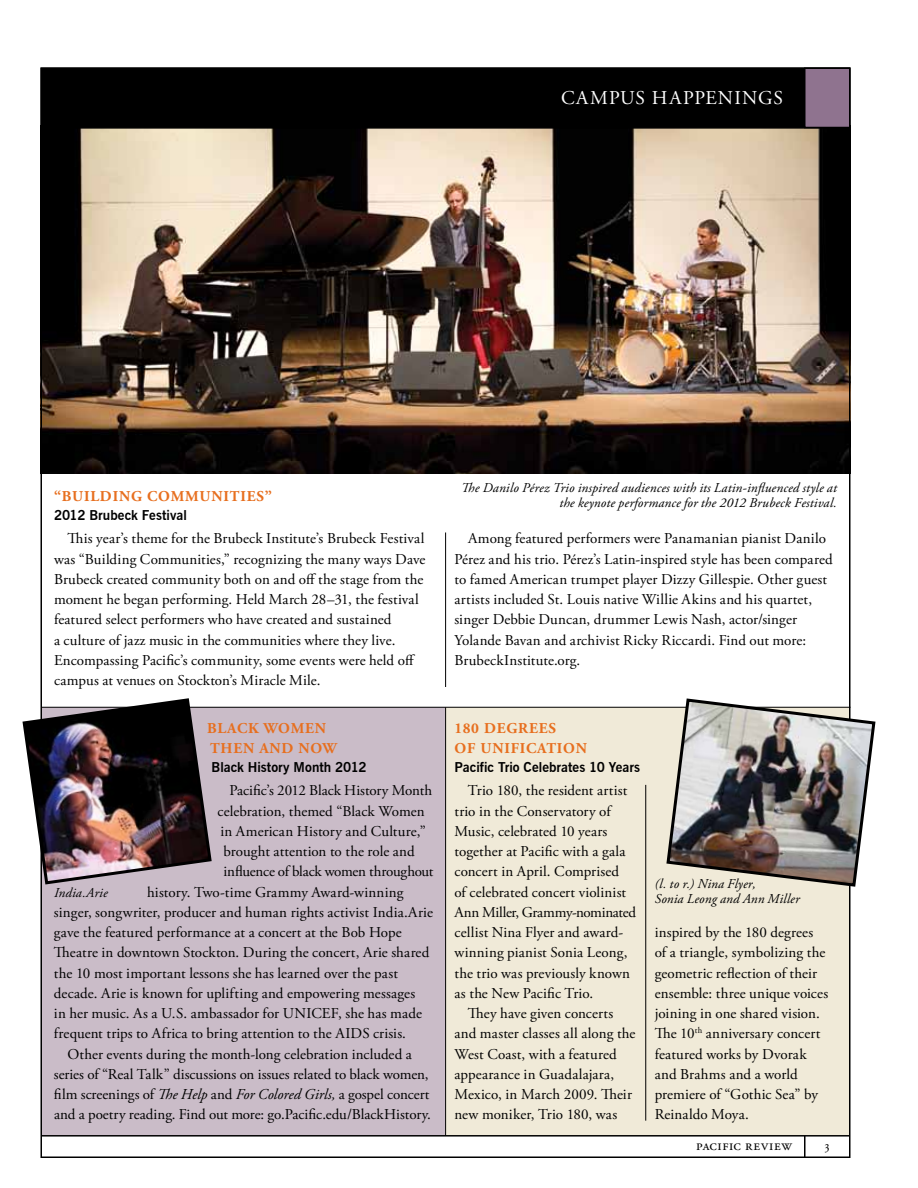
<style>
.page{position:relative;width:918px;height:1188px;background:#fff}
.page>*{position:absolute;margin:0;border:0;box-sizing:border-box;transform-origin:0 0}
.t1{font:19.5px "Adobe Garamond Pro";color:#fff}
.t2{font:15px/20.2px "Adobe Garamond Pro";letter-spacing:.005em;color:#000}
.t3{font:700 15px/19.5px "Adobe Garamond Pro";letter-spacing:.055em;color:#e76f1f}
.t4{font:15px "Adobe Garamond Pro";letter-spacing:-.02em;color:#000}
.t5{font:italic 13.5px/15px "Adobe Garamond Pro";letter-spacing:.01em;color:#000;text-align:right}
.t6{font:700 13.5px "News Gothic BT";color:#000}
.t7{font:13.5px "Adobe Garamond Pro";color:#000}
.s1{font-style:italic}
</style>
<div class="page">
<hr style="left:804px;top:1136px;width:2px;height:21px;background:#000">
<div style="left:41px;top:707px;width:405px;height:429px;background:#cabcc8"></div>
<div style="left:446px;top:707px;width:404px;height:429px;background:#f0ead8"></div>
<img style="left:43px;top:129px;width:804px;height:344px">
<hr style="left:645px;top:785px;width:1px;height:336px;background:#000">
<hr style="left:445px;top:532px;width:1px;height:155px;background:#000">
<hr style="left:41px;top:707px;width:809px;height:1px;background:#000">
<hr style="left:445px;top:707px;width:1px;height:429px;background:#000">
<hr style="left:41px;top:1135px;width:809px;height:2px;background:#000">
<div style="left:40px;top:68px;width:810px;height:61px;background:#000;border:2px solid #000"></div>
<div style="left:804px;top:68px;width:46px;height:60px;background:#8f738f;border:2px solid #000"></div>
<img style="left:665px;top:697px;width:211px;height:191px">
<img style="left:22px;top:697px;width:191px;height:189px">
<h1 class="t1" style="left:561px;top:86px;width:30px">Campus</h1>
<h1 class="t1" style="left:652px;top:86px;width:32px">Happenings</h1>
<p class="t5" style="left:461px;top:481px;width:377px">The Danilo Pérez Trio inspired audiences with its Latin-influenced style at the keynote performance for the 2012 Brubeck Festival.</p>
<p class="t3" style="left:54px;top:486px;width:219px">“BUILDING COMMUNITIES”</p>
<p class="t6" style="left:54px;top:507px;width:134px">2012 Brubeck Festival</p>
<p class="t2" style="left:54px;top:529px;width:373px;text-indent:14px">This year’s theme for the Brubeck Institute’s Brubeck Festival was “Building Communities,” recognizing the many ways Dave Brubeck created community both on and off the stage from the moment he began performing. Held March 28–31, the festival featured select performers who have created and sustained<br>a culture of jazz music in the communities where they live.<br>Encompassing Pacific’s community, some events were held off campus at venues on Stockton’s Miracle Mile.</p>
<p class="t2" style="left:454px;top:529px;width:380px;text-indent:14px">Among featured performers were Panamanian pianist Danilo Pérez and his trio. Pérez’s Latin-inspired style has been compared to famed American trumpet player Dizzy Gillespie. Other guest artists included St. Louis native Willie Akins and his quartet, singer Debbie Duncan, drummer Lewis Nash, actor/singer Yolande Bavan and archivist Ricky Riccardi. Find out more:<br>BrubeckInstitute.org.</p>
<p class="t3" style="left:207px;top:719px;width:133px">BLACK WOMEN<br>THEN AND NOW</p>
<p class="t6" style="left:212px;top:759px;width:157px">Black History Month 2012</p>
<p class="t2" style="left:230px;top:781px;width:204px">Pacific’s 2012 Black History Month</p>
<p class="t2" style="left:218px;top:801px;width:209px">celebration, themed “Black Women</p>
<p class="t2" style="left:220px;top:822px;width:207px">in American History and Culture,”</p>
<p class="t2" style="left:224px;top:842px;width:193px">brought attention to the role and</p>
<p class="t4" style="left:224px;top:863px;width:211px">influence of black women throughout</p>
<p class="t2" style="left:147px;top:882px;width:258px">history. Two-time Grammy Award-winning</p>
<p class="t2" style="left:54px;top:903px;width:381px">singer, songwriter, producer and human rights activist India.Arie</p>
<p class="t2" style="left:54px;top:923px;width:349px">gave the featured performance at a concert at the Bob Hope</p>
<p class="t2" style="left:54px;top:943px;width:377px">Theatre in downtown Stockton. During the concert, Arie shared</p>
<p class="t2" style="left:54px;top:963px;width:346px">the 10 most important lessons she has learned over the past</p>
<p class="t2" style="left:54px;top:984px;width:363px">decade. Arie is known for uplifting and empowering messages</p>
<p class="t2" style="left:54px;top:1004px;width:370px">in her music. As a U.S. ambassador for UNICEF, she has made</p>
<p class="t2" style="left:54px;top:1024px;width:354px">frequent trips to Africa to bring attention to the AIDS crisis.</p>
<p class="t2" style="left:67px;top:1044px;width:346px">Other events during the month-long celebration included a</p>
<p class="t2" style="left:54px;top:1065px;width:376px">series of “Real Talk” discussions on issues related to black women,</p>
<p class="t2" style="left:54px;top:1085px;width:377px">film screenings of <span class="s1">The Help</span> and <span class="s1">For Colored Girls,</span> a gospel concert</p>
<p class="t2" style="left:54px;top:1105px;width:379px">and a poetry reading. Find out more: go.Pacific.edu/BlackHistory.</p>
<p class="t3" style="left:454px;top:719px;width:134px">180 DEGREES<br>OF UNIFICATION</p>
<p class="t6" style="left:454px;top:759px;width:187px">Pacific Trio Celebrates 10 Years</p>
<p class="t2" style="left:468px;top:781px;width:161px">Trio 180, the resident artist</p>
<p class="t2" style="left:454px;top:801px;width:158px">trio in the Conservatory of</p>
<p class="t2" style="left:454px;top:822px;width:154px">Music, celebrated 10 years</p>
<p class="t2" style="left:454px;top:842px;width:173px">together at Pacific with a gala</p>
<p class="t2" style="left:454px;top:862px;width:166px">concert in April. Comprised</p>
<p class="t2" style="left:454px;top:882px;width:173px">of celebrated concert violinist</p>
<p class="t4" style="left:454px;top:903px;width:183px">Ann Miller, Grammy-nominated</p>
<p class="t2" style="left:454px;top:923px;width:170px">cellist Nina Flyer and award-</p>
<p class="t2" style="left:454px;top:943px;width:175px">winning pianist Sonia Leong,</p>
<p class="t2" style="left:454px;top:963px;width:177px">the trio was previously known</p>
<p class="t2" style="left:454px;top:984px;width:140px">as the New Pacific Trio.</p>
<p class="t2" style="left:468px;top:1004px;width:147px">They have given concerts</p>
<p class="t2" style="left:454px;top:1024px;width:183px">and master classes all along the</p>
<p class="t2" style="left:454px;top:1044px;width:164px">West Coast, with a featured</p>
<p class="t2" style="left:454px;top:1065px;width:161px">appearance in Guadalajara,</p>
<p class="t2" style="left:454px;top:1085px;width:179px">Mexico, in March 2009. Their</p>
<p class="t2" style="left:454px;top:1105px;width:164px">new moniker, Trio 180, was</p>
<p class="t5" style="left:655px;top:877px;width:146px;text-align:left">(l. to r.) Nina Flyer,<br>Sonia Leong and Ann Miller</p>
<p class="t5" style="left:54px;top:886px;width:55px">India.Arie</p>
<p class="t2" style="left:655px;top:923px;width:175px">inspired by the 180 degrees of a triangle, symbolizing the geometric reflection of their ensemble: three unique voices joining in one shared vision.<br>The 10<sup>th</sup> anniversary concert featured works by Dvorak and Brahms and a world premiere of “Gothic Sea” by<br>Reinaldo Moya.</p>
<p class="t2" style="left:696px;top:1135px;width:97px">pacific review</p>
<p class="t7" style="left:824px;top:1137px;width:8px">3</p>
</div>
